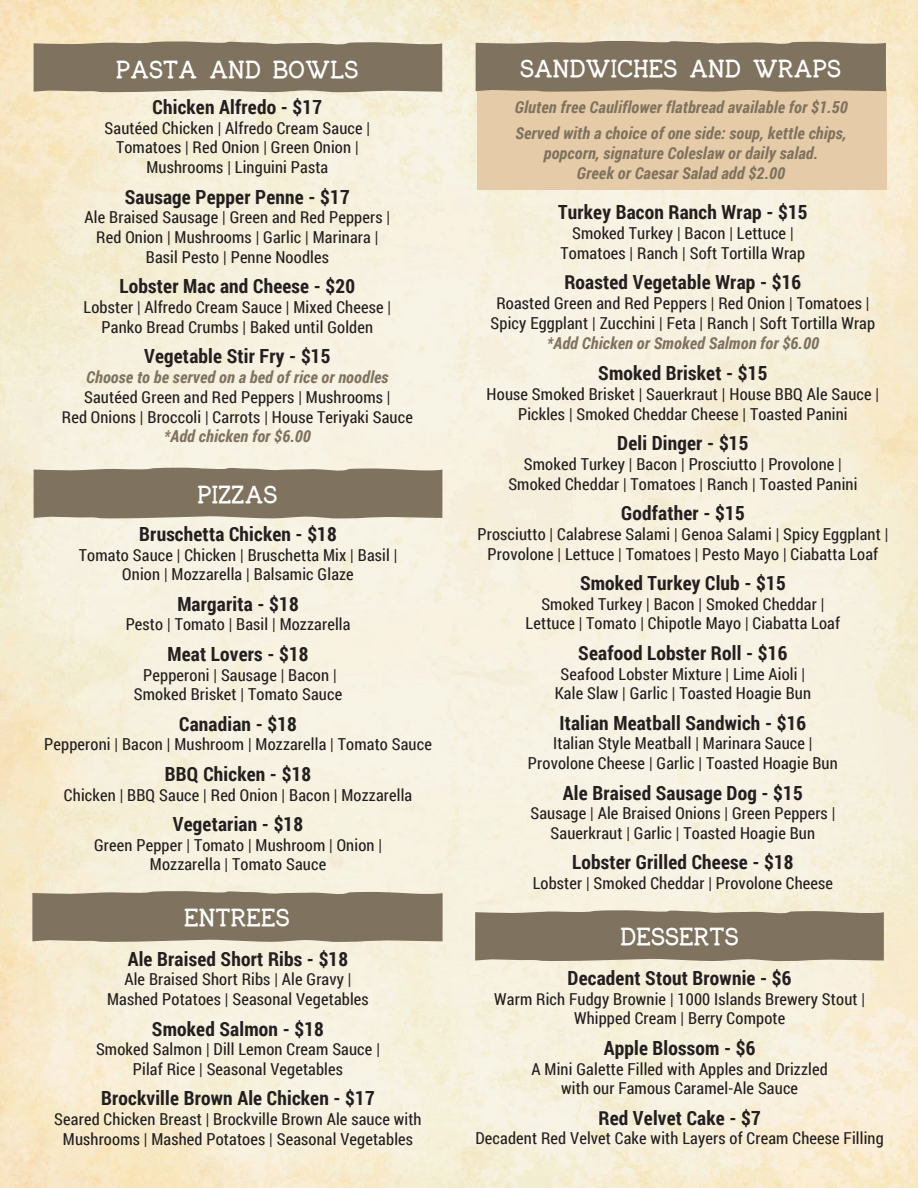
<style>
.page{position:relative;width:918px;height:1188px;background:#fff}
.page>*{position:absolute;margin:0;border:0;box-sizing:border-box;transform-origin:0 0}
.t1{font:700 30px "Charrington";letter-spacing:.01em;color:#fff}
.t2{font:700 19.5px "Roboto Condensed";letter-spacing:.01em;color:#231f20}
.t3{font:16.5px/19.8px "Roboto Condensed";letter-spacing:.01em;color:#231f20;text-align:center}
.t4{font:italic 700 16.5px/19.8px "Roboto Condensed";letter-spacing:.01em;color:#7f725e;text-align:center}
</style>
<div class="page">
<img style="left:0;top:0;width:918px;height:1188px">
<div style="left:477px;top:87px;width:409px;height:103px;background:#e5cba8"></div>
<svg style="left:476px;top:40px;width:410px;height:52px;background:#877965"></svg>
<svg style="left:34px;top:41px;width:408px;height:52px;background:#877a66"></svg>
<svg style="left:32px;top:891px;width:411px;height:51px;background:#857864"></svg>
<svg style="left:34px;top:467px;width:408px;height:52px;background:#877b67"></svg>
<svg style="left:475px;top:910px;width:409px;height:51px;background:#857864"></svg>
<h1 class="t1" style="left:116px;top:54px;width:244px">PASTA AND BOWLS</h1>
<p class="t2" style="left:153px;top:93px;width:171px">Chicken Alfredo - $17</p>
<p class="t3" style="left:105px;top:117px;width:267px">Sautéed Chicken | Alfredo Cream Sauce |<br>Tomatoes | Red Onion | Green Onion |<br>Mushrooms | Linguini Pasta</p>
<p class="t2" style="left:125px;top:183px;width:226px">Sausage Pepper Penne - $17</p>
<p class="t3" style="left:85px;top:207px;width:307px">Ale Braised Sausage | Green and Red Peppers |<br>Red Onion | Mushrooms | Garlic | Marinara |<br>Basil Pesto | Penne Noodles</p>
<p class="t2" style="left:120px;top:273px;width:237px">Lobster Mac and Cheese - $20</p>
<p class="t3" style="left:84px;top:297px;width:309px">Lobster | Alfredo Cream Sauce | Mixed Cheese |<br>Panko Bread Crumbs | Baked until Golden</p>
<p class="t2" style="left:144px;top:342px;width:188px">Vegetable Stir Fry - $15</p>
<p class="t4" style="left:86px;top:367px;width:304px">Choose to be served on a bed of rice or noodles</p>
<p class="t3" style="left:62px;top:386px;width:353px">Sautéed Green and Red Peppers | Mushrooms |<br>Red Onions | Broccoli | Carrots | House Teriyaki Sauce</p>
<p class="t4" style="left:164px;top:426px;width:149px">*Add chicken for $6.00</p>
<h1 class="t1" style="left:198px;top:479px;width:81px">PIZZAS</h1>
<p class="t2" style="left:139px;top:520px;width:199px">Bruschetta Chicken - $18</p>
<p class="t3" style="left:79px;top:544px;width:320px">Tomato Sauce | Chicken | Bruschetta Mix | Basil |<br>Onion | Mozzarella | Balsamic Glaze</p>
<p class="t2" style="left:177px;top:590px;width:123px">Margarita - $18</p>
<p class="t3" style="left:126px;top:614px;width:226px">Pesto | Tomato | Basil | Mozzarella</p>
<p class="t2" style="left:167px;top:640px;width:143px">Meat Lovers - $18</p>
<p class="t3" style="left:134px;top:664px;width:210px">Pepperoni | Sausage | Bacon |<br>Smoked Brisket | Tomato Sauce</p>
<p class="t2" style="left:179px;top:710px;width:119px">Canadian - $18</p>
<p class="t3" style="left:44px;top:734px;width:389px">Pepperoni | Bacon | Mushroom | Mozzarella | Tomato Sauce</p>
<p class="t2" style="left:165px;top:760px;width:148px">BBQ Chicken - $18</p>
<p class="t3" style="left:64px;top:784px;width:350px">Chicken | BBQ Sauce | Red Onion | Bacon | Mozzarella</p>
<p class="t2" style="left:173px;top:810px;width:132px">Vegetarian - $18</p>
<p class="t3" style="left:94px;top:834px;width:289px">Green Pepper | Tomato | Mushroom | Onion |<br>Mozzarella | Tomato Sauce</p>
<h1 class="t1" style="left:184px;top:903px;width:107px">ENTREES</h1>
<p class="t2" style="left:128px;top:945px;width:222px">Ale Braised Short Ribs - $18</p>
<p class="t3" style="left:107px;top:969px;width:263px">Ale Braised Short Ribs | Ale Gravy |<br>Mashed Potatoes | Seasonal Vegetables</p>
<p class="t2" style="left:152px;top:1015px;width:174px">Smoked Salmon - $18</p>
<p class="t3" style="left:96px;top:1039px;width:285px">Smoked Salmon | Dill Lemon Cream Sauce |<br>Pilaf Rice | Seasonal Vegetables</p>
<p class="t2" style="left:101px;top:1085px;width:275px">Brockville Brown Ale Chicken - $17</p>
<p class="t3" style="left:54px;top:1109px;width:369px">Seared Chicken Breast | Brockville Brown Ale sauce with<br>Mushrooms | Mashed Potatoes | Seasonal Vegetables</p>
<h1 class="t1" style="left:520px;top:54px;width:322px">SANDWICHES AND WRAPS</h1>
<p class="t4" style="left:515px;top:97px;width:334px">Gluten free Cauliflower flatbread available for $1.50</p>
<p class="t4" style="left:515px;top:123px;width:333px">Served with a choice of one side: soup, kettle chips, popcorn, signature Coleslaw or daily salad.<br>Greek or Caesar Salad add $2.00</p>
<p class="t2" style="left:558px;top:199px;width:251px">Turkey Bacon Ranch Wrap - $15</p>
<p class="t3" style="left:561px;top:223px;width:246px">Smoked Turkey | Bacon | Lettuce |<br>Tomatoes | Ranch | Soft Tortilla Wrap</p>
<p class="t2" style="left:564px;top:269px;width:238px">Roasted Vegetable Wrap - $16</p>
<p class="t3" style="left:491px;top:293px;width:386px">Roasted Green and Red Peppers | Red Onion | Tomatoes |<br>Spicy Eggplant | Zucchini | Feta | Ranch | Soft Tortilla Wrap</p>
<p class="t4" style="left:547px;top:332px;width:274px">*Add Chicken or Smoked Salmon for $6.00</p>
<p class="t2" style="left:598px;top:359px;width:171px">Smoked Brisket - $15</p>
<p class="t3" style="left:487px;top:384px;width:394px">House Smoked Brisket | Sauerkraut | House BBQ Ale Sauce |<br>Pickles | Smoked Cheddar Cheese | Toasted Panini</p>
<p class="t2" style="left:617px;top:429px;width:133px">Deli Dinger - $15</p>
<p class="t3" style="left:508px;top:454px;width:351px">Smoked Turkey | Bacon | Prosciutto | Provolone |<br>Smoked Cheddar | Tomatoes | Ranch | Toasted Panini</p>
<p class="t2" style="left:621px;top:499px;width:125px">Godfather - $15</p>
<p class="t3" style="left:477px;top:523px;width:412px">Prosciutto | Calabrese Salami | Genoa Salami | Spicy Eggplant |<br>Provolone | Lettuce | Tomatoes | Pesto Mayo | Ciabatta Loaf</p>
<p class="t2" style="left:580px;top:569px;width:207px">Smoked Turkey Club - $15</p>
<p class="t3" style="left:526px;top:593px;width:316px">Smoked Turkey | Bacon | Smoked Cheddar |<br>Lettuce | Tomato | Chipotle Mayo | Ciabatta Loaf</p>
<p class="t2" style="left:578px;top:639px;width:211px">Seafood Lobster Roll - $16</p>
<p class="t3" style="left:555px;top:663px;width:258px">Seafood Lobster Mixture | Lime Aioli |<br>Kale Slaw | Garlic | Toasted Hoagie Bun</p>
<p class="t2" style="left:559px;top:709px;width:248px">Italian Meatball Sandwich - $16</p>
<p class="t3" style="left:528px;top:733px;width:311px">Italian Style Meatball | Marinara Sauce |<br>Provolone Cheese | Garlic | Toasted Hoagie Bun</p>
<p class="t2" style="left:563px;top:779px;width:241px">Ale Braised Sausage Dog - $15</p>
<p class="t3" style="left:530px;top:803px;width:306px">Sausage | Ale Braised Onions | Green Peppers |<br>Sauerkraut | Garlic | Toasted Hoagie Bun</p>
<p class="t2" style="left:572px;top:849px;width:223px">Lobster Grilled Cheese - $18</p>
<p class="t3" style="left:533px;top:873px;width:302px">Lobster | Smoked Cheddar | Provolone Cheese</p>
<h1 class="t1" style="left:621px;top:922px;width:120px">DESSERTS</h1>
<p class="t2" style="left:568px;top:964px;width:225px">Decadent Stout Brownie - $6</p>
<p class="t3" style="left:494px;top:988px;width:372px">Warm Rich Fudgy Brownie | 1000 Islands Brewery Stout |<br>Whipped Cream | Berry Compote</p>
<p class="t2" style="left:604px;top:1034px;width:153px">Apple Blossom - $6</p>
<p class="t3" style="left:532px;top:1058px;width:298px">A Mini Galette Filled with Apples and Drizzled with our Famous Caramel-Ale Sauce</p>
<p class="t2" style="left:598px;top:1104px;width:164px">Red Velvet Cake - $7</p>
<p class="t3" style="left:476px;top:1128px;width:410px">Decadent Red Velvet Cake with Layers of Cream Cheese Filling</p>
</div>
